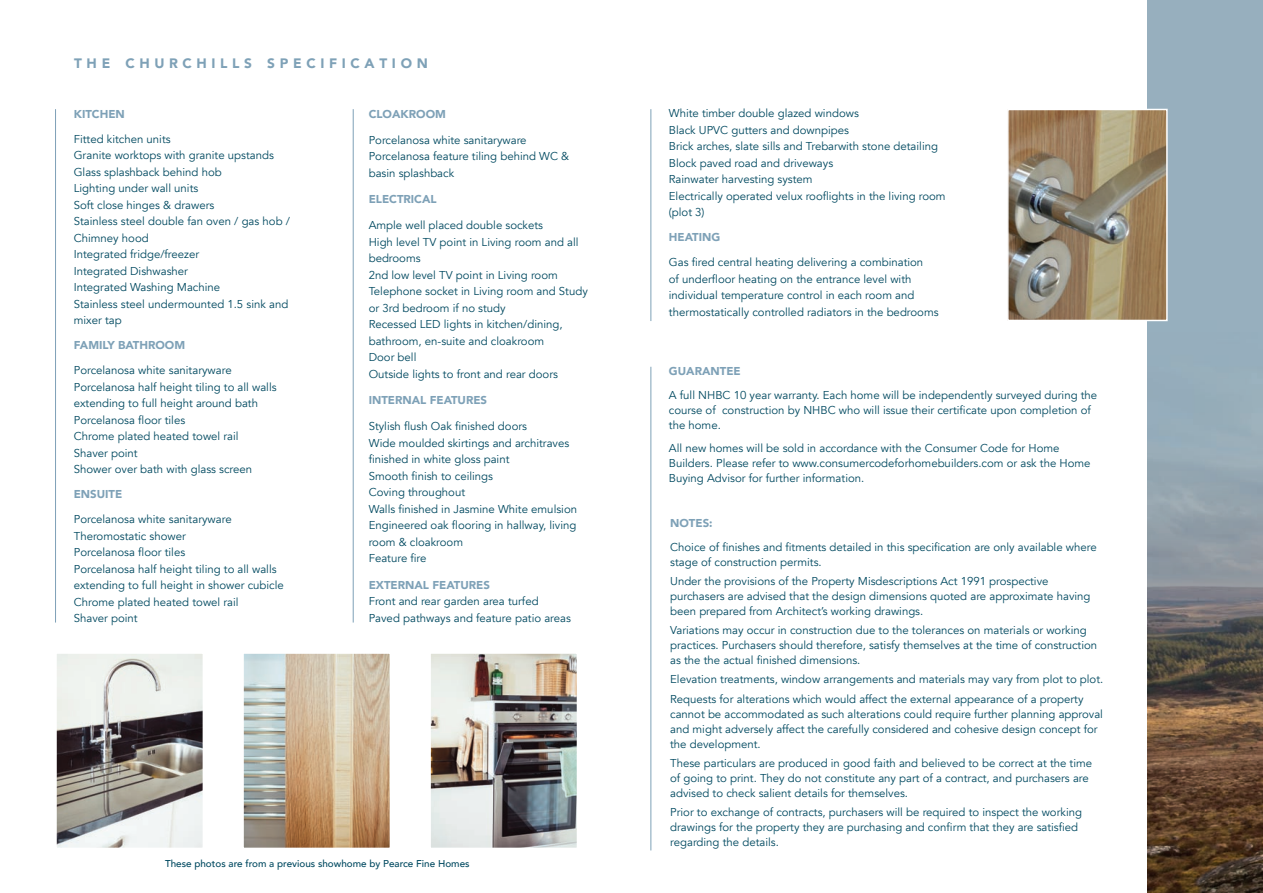
<style>
.page{position:relative;width:1263px;height:893px;background:#fff}
.page>*{position:absolute;margin:0;border:0;box-sizing:border-box;transform-origin:0 0}
.t1{font:900 13.65px "Avenir";letter-spacing:.345em;color:#7ea1b7}
.t2{font:11.4px/16.5px "Avenir";color:#004960}
.t3{font:900 11.4px "Avenir";color:#7ea1b7}
.t4{font:500 9.9px "Avenir";color:#004960}
</style>
<div class="page">
<img style="left:1147px;top:0;width:116px;height:893px">
<hr style="left:55px;top:109px;width:1px;height:513px;background:#7ea1b7">
<hr style="left:353px;top:109px;width:1px;height:513px;background:#7ea1b7">
<hr style="left:650px;top:367px;width:1px;height:483px;background:#7ea1b7">
<hr style="left:650px;top:109px;width:1px;height:212px;background:#7ea1b7">
<img style="left:58px;top:655px;width:143px;height:191px">
<div style="left:55px;top:652px;width:149px;height:197px;border:2px solid #fff"></div>
<img style="left:245px;top:655px;width:143px;height:191px">
<div style="left:242px;top:652px;width:149px;height:197px;border:2px solid #fff"></div>
<img style="left:432px;top:655px;width:143px;height:191px">
<div style="left:429px;top:652px;width:149px;height:197px;border:2px solid #fff"></div>
<img style="left:1010px;top:112px;width:155px;height:206px">
<div style="left:1007px;top:109px;width:161px;height:212px;border:2px solid #fff"></div>
<p class="t1" style="left:74px;top:52px;width:355px">THE CHURCHILLS SPECIFICATION</p>
<p class="t3" style="left:74px;top:104px;width:53px">KITCHEN</p>
<p class="t2" style="left:74px;top:131px;width:218px">Fitted kitchen units<br>Granite worktops with granite upstands<br>Glass splashback behind hob<br>Lighting under wall units<br>Soft close hinges &amp; drawers<br>Stainless steel double fan oven / gas hob /<br>Chimney hood<br>Integrated fridge/freezer<br>Integrated Dishwasher<br>Integrated Washing Machine<br>Stainless steel undermounted 1.5 sink and mixer tap</p>
<p class="t3" style="left:74px;top:335px;width:113px">FAMILY BATHROOM</p>
<p class="t2" style="left:74px;top:362px;width:204px">Porcelanosa white sanitaryware<br>Porcelanosa half height tiling to all walls extending to full height around bath<br>Porcelanosa floor tiles<br>Chrome plated heated towel rail<br>Shaver point<br>Shower over bath with glass screen</p>
<p class="t3" style="left:74px;top:484px;width:50px">ENSUITE</p>
<p class="t2" style="left:74px;top:511px;width:212px">Porcelanosa white sanitaryware<br>Theromostatic shower<br>Porcelanosa floor tiles<br>Porcelanosa half height tiling to all walls extending to full height in shower cubicle<br>Chrome plated heated towel rail<br>Shaver point</p>
<p class="t3" style="left:369px;top:104px;width:79px">CLOAKROOM</p>
<p class="t2" style="left:369px;top:132px;width:202px">Porcelanosa white sanitaryware<br>Porcelanosa feature tiling behind WC &amp; basin splashback</p>
<p class="t3" style="left:369px;top:189px;width:69px">ELECTRICAL</p>
<p class="t2" style="left:369px;top:217px;width:221px">Ample well placed double sockets<br>High level TV point in Living room and all bedrooms<br>2nd low level TV point in Living room<br>Telephone socket in Living room and Study or 3rd bedroom if no study<br>Recessed LED lights in kitchen/dining, bathroom, en-suite and cloakroom<br>Door bell<br>Outside lights to front and rear doors</p>
<p class="t3" style="left:369px;top:390px;width:120px">INTERNAL FEATURES</p>
<p class="t2" style="left:369px;top:418px;width:210px">Stylish flush Oak finished doors<br>Wide moulded skirtings and architraves finished in white gloss paint<br>Smooth finish to ceilings<br>Coving throughout<br>Walls finished in Jasmine White emulsion<br>Engineered oak flooring in hallway, living room &amp; cloakroom<br>Feature fire</p>
<p class="t3" style="left:369px;top:575px;width:123px">EXTERNAL FEATURES</p>
<p class="t2" style="left:369px;top:593px;width:204px">Front and rear garden area turfed<br>Paved pathways and feature patio areas</p>
<p class="t4" style="left:165px;top:855px;width:306px">These photos are from a previous showhome by Pearce Fine Homes</p>
<p class="t2" style="left:669px;top:106px;width:278px">White timber double glazed windows<br>Black UPVC gutters and downpipes<br>Brick arches, slate sills and Trebarwith stone detailing Block paved road and driveways<br>Rainwater harvesting system<br>Electrically operated velux rooflights in the living room (plot 3)</p>
<p class="t3" style="left:669px;top:228px;width:53px">HEATING</p>
<p class="t2" style="left:669px;top:254px;width:271px">Gas fired central heating delivering a combination<br>of underfloor heating on the entrance level with individual temperature control in each room and thermostatically controlled radiators in the bedrooms</p>
<p class="t3" style="left:669px;top:361px;width:73px">GUARANTEE</p>
<p class="t2" style="left:669px;top:387px;width:430px;line-height:15px">A full NHBC 10 year warranty. Each home will be independently surveyed during the course of construction by NHBC who will issue their certificate upon completion of the home.</p>
<p class="t2" style="left:669px;top:441px;width:423px;line-height:15px">All new homes will be sold in accordance with the Consumer Code for Home<br>Builders. Please refer to www.consumercodeforhomebuilders.com or ask the Home<br>Buying Advisor for further information.</p>
<p class="t3" style="left:670px;top:513px;width:44px">NOTES:</p>
<p class="t2" style="left:670px;top:539px;width:428px;line-height:15px">Choice of finishes and fitments detailed in this specification are only available where stage of construction permits.</p>
<p class="t2" style="left:670px;top:573px;width:422px;line-height:15px">Under the provisions of the Property Misdescriptions Act 1991 prospective purchasers are advised that the design dimensions quoted are approximate having been prepared from Architect’s working drawings.</p>
<p class="t2" style="left:670px;top:623px;width:429px;line-height:15px">Variations may occur in construction due to the tolerances on materials or working practices. Purchasers should therefore, satisfy themselves at the time of construction as the the actual finished dimensions.</p>
<p class="t2" style="left:670px;top:670px;width:435px;line-height:19.2px">Elevation treatments, window arrangements and materials may vary from plot to plot.<br>Requests for alterations which would affect the external appearance of a property</p>
<p class="t2" style="left:670px;top:706px;width:434px;line-height:15px">cannot be accommodated as such alterations could require further planning approval and might adversely affect the carefully considered and cohesive design concept for the development.</p>
<p class="t2" style="left:670px;top:756px;width:423px;line-height:15px">These particulars are produced in good faith and believed to be correct at the time of going to print. They do not constitute any part of a contract, and purchasers are advised to check salient details for themselves.</p>
<p class="t2" style="left:670px;top:805px;width:413px;line-height:15px">Prior to exchange of contracts, purchasers will be required to inspect the working drawings for the property they are purchasing and confirm that they are satisfied regarding the details.</p>
</div>
